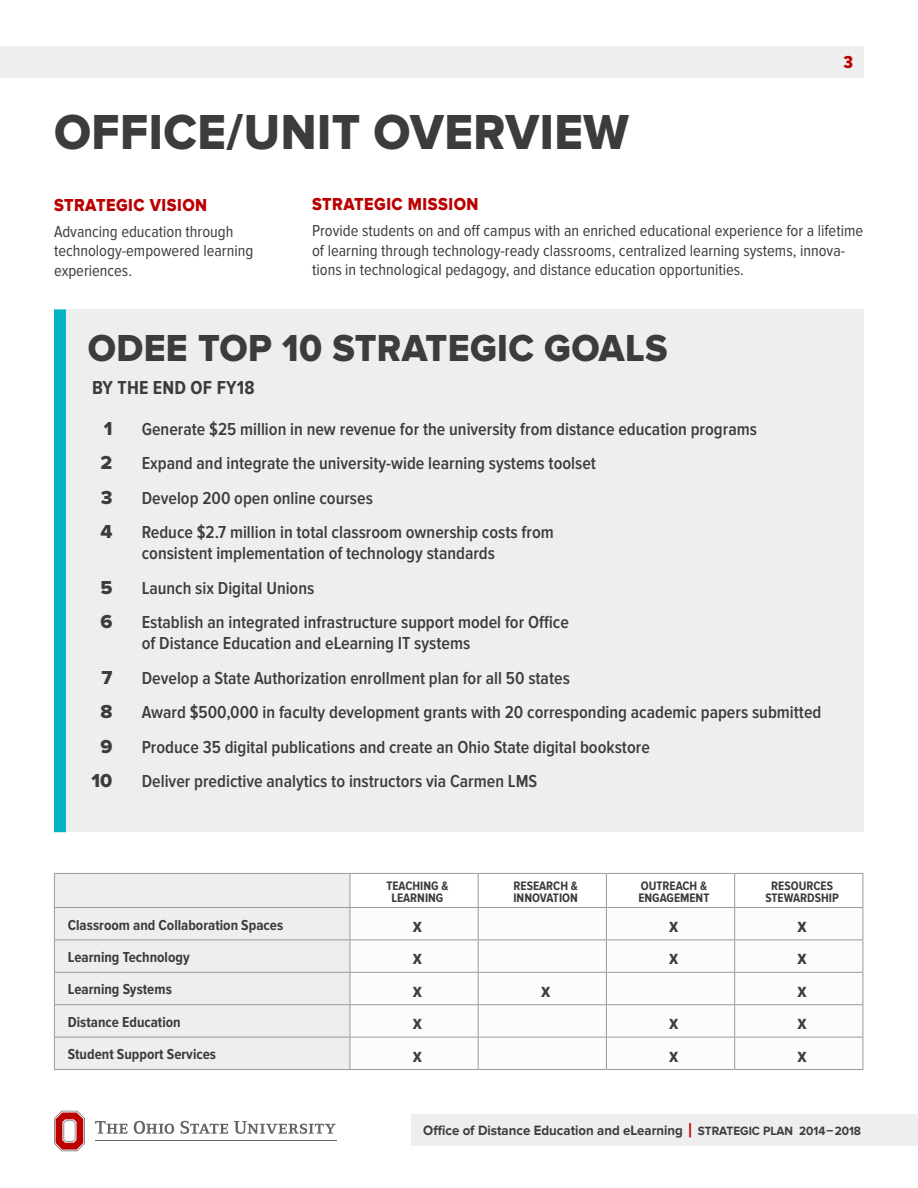
<style>
.page{position:relative;width:918px;height:1188px;background:#fff}
.page>*{position:absolute;margin:0;border:0;box-sizing:border-box;transform-origin:0 0}
.t1{font:51px "Proxima Nova Extrabld";letter-spacing:.01em;color:#3c3c3c;scale:.95 1}
.t2{font:39px "Proxima Nova Extrabld";letter-spacing:.01em;color:#3c3c3c;scale:.95 1}
.t3{font:700 21px "Proxima Nova Cond";color:#3c3c3c}
.t4{font:700 19.5px "Proxima Nova Cond";letter-spacing:.01em;color:#3c3c3c}
.t5{font:19.5px "Proxima Nova Extrabld";color:#3c3c3c}
.t6{font:600 18px/21px "Proxima Nova Cond";color:#3c3c3c}
.t7{font:18px "Proxima Nova Extrabld";letter-spacing:.03em;color:#b00;scale:.9 1}
.t8{font:18px "Proxima Nova Cond Extrabld";color:#b00}
.t9{font:16.5px/19.5px "Proxima Nova Cond";color:#3c3c3c}
.t10{font:700 15px "Proxima Nova Cond";color:#3c3c3c}
.t11{font:700 14.1px "Proxima Nova";color:#3c3c3c;scale:.94 1}
.t12{font:700 12.75px/12px "Proxima Nova Cond";color:#3c3c3c;text-align:center}
.s1{font-size:20.25px;color:#b00}
.s2{font-size:12.45px}
</style>
<div class="page">
<div style="left:0;top:46px;width:864px;height:31px;background:#eee"></div>
<hr style="left:95px;top:1141px;width:241px;height:1px;background:#666">
<svg style="left:54px;top:1111px;width:31px;height:40px"></svg>
<svg style="left:95px;top:1121px;width:32px;height:13px"></svg>
<svg style="left:134px;top:1121px;width:40px;height:13px"></svg>
<svg style="left:181px;top:1121px;width:47px;height:13px"></svg>
<svg style="left:234px;top:1121px;width:102px;height:13px"></svg>
<div style="left:411px;top:1114px;width:507px;height:31px;background:#eee"></div>
<div style="left:54px;top:309px;width:810px;height:523px;background:#eee"></div>
<div style="left:54px;top:309px;width:12px;height:523px;background:#00b5c1"></div>
<div style="left:55px;top:874px;width:295px;height:195px;background:#eee"></div>
<svg style="left:477px;top:874px;width:386px;height:33px"></svg>
<svg style="left:351px;top:908px;width:512px;height:161px"></svg>
<hr style="left:350px;top:908px;width:1px;height:32px;background:#999">
<hr style="left:478px;top:908px;width:1px;height:32px;background:#999">
<hr style="left:606px;top:908px;width:1px;height:32px;background:#999">
<hr style="left:54px;top:940px;width:296px;height:1px;background:#999">
<hr style="left:350px;top:940px;width:128px;height:1px;background:#999">
<hr style="left:350px;top:940px;width:1px;height:32px;background:#999">
<hr style="left:478px;top:940px;width:128px;height:1px;background:#999">
<hr style="left:478px;top:940px;width:1px;height:32px;background:#999">
<hr style="left:606px;top:940px;width:129px;height:1px;background:#999">
<hr style="left:606px;top:940px;width:1px;height:32px;background:#999">
<hr style="left:54px;top:972px;width:296px;height:1px;background:#999">
<hr style="left:350px;top:972px;width:128px;height:1px;background:#999">
<hr style="left:350px;top:973px;width:1px;height:31px;background:#999">
<hr style="left:478px;top:972px;width:128px;height:1px;background:#999">
<hr style="left:478px;top:973px;width:1px;height:31px;background:#999">
<hr style="left:606px;top:972px;width:129px;height:1px;background:#999">
<hr style="left:606px;top:973px;width:1px;height:31px;background:#999">
<hr style="left:54px;top:1004px;width:296px;height:1px;background:#999">
<hr style="left:350px;top:1004px;width:128px;height:1px;background:#999">
<hr style="left:350px;top:1005px;width:1px;height:32px;background:#999">
<hr style="left:478px;top:1004px;width:128px;height:1px;background:#999">
<hr style="left:478px;top:1005px;width:1px;height:32px;background:#999">
<hr style="left:606px;top:1004px;width:129px;height:1px;background:#999">
<hr style="left:606px;top:1005px;width:1px;height:32px;background:#999">
<hr style="left:735px;top:1004px;width:128px;height:1px;background:#999">
<hr style="left:54px;top:1037px;width:296px;height:1px;background:#999">
<hr style="left:350px;top:1037px;width:128px;height:1px;background:#999">
<hr style="left:350px;top:1037px;width:1px;height:32px;background:#999">
<hr style="left:478px;top:1037px;width:128px;height:1px;background:#999">
<hr style="left:478px;top:1037px;width:1px;height:32px;background:#999">
<hr style="left:606px;top:1037px;width:129px;height:1px;background:#999">
<hr style="left:606px;top:1037px;width:1px;height:32px;background:#999">
<hr style="left:735px;top:1037px;width:128px;height:1px;background:#999">
<hr style="left:54px;top:1069px;width:296px;height:1px;background:#999">
<hr style="left:350px;top:1069px;width:128px;height:1px;background:#999">
<hr style="left:478px;top:1069px;width:128px;height:1px;background:#999">
<hr style="left:606px;top:1069px;width:129px;height:1px;background:#999">
<hr style="left:735px;top:1069px;width:128px;height:1px;background:#999">
<hr style="left:734px;top:908px;width:1px;height:32px;background:#999">
<hr style="left:734px;top:973px;width:1px;height:31px;background:#999">
<hr style="left:734px;top:1005px;width:1px;height:32px;background:#999">
<hr style="left:734px;top:1037px;width:1px;height:32px;background:#999">
<hr style="left:735px;top:940px;width:128px;height:1px;background:#999">
<hr style="left:734px;top:940px;width:1px;height:32px;background:#999">
<hr style="left:735px;top:972px;width:128px;height:1px;background:#999">
<hr style="left:54px;top:908px;width:1px;height:32px;background:#999">
<hr style="left:863px;top:908px;width:1px;height:32px;background:#999">
<hr style="left:54px;top:940px;width:1px;height:32px;background:#999">
<hr style="left:863px;top:940px;width:1px;height:32px;background:#999">
<hr style="left:54px;top:973px;width:1px;height:31px;background:#999">
<hr style="left:863px;top:973px;width:1px;height:31px;background:#999">
<hr style="left:54px;top:1005px;width:1px;height:32px;background:#999">
<hr style="left:863px;top:1005px;width:1px;height:32px;background:#999">
<hr style="left:54px;top:1037px;width:1px;height:32px;background:#999">
<hr style="left:863px;top:1037px;width:1px;height:32px;background:#999">
<hr style="left:54px;top:873px;width:296px;height:1px;background:#999">
<hr style="left:54px;top:874px;width:1px;height:33px;background:#999">
<hr style="left:350px;top:873px;width:128px;height:1px;background:#999">
<hr style="left:350px;top:874px;width:1px;height:33px;background:#999">
<hr style="left:478px;top:873px;width:128px;height:1px;background:#999">
<hr style="left:478px;top:874px;width:1px;height:33px;background:#999">
<hr style="left:606px;top:873px;width:129px;height:1px;background:#999">
<hr style="left:606px;top:874px;width:1px;height:33px;background:#999">
<hr style="left:735px;top:873px;width:128px;height:1px;background:#999">
<hr style="left:734px;top:874px;width:1px;height:33px;background:#999">
<hr style="left:863px;top:874px;width:1px;height:33px;background:#999">
<hr style="left:54px;top:907px;width:296px;height:1px;background:#999">
<hr style="left:350px;top:907px;width:128px;height:1px;background:#999">
<hr style="left:478px;top:907px;width:128px;height:1px;background:#999">
<hr style="left:606px;top:907px;width:129px;height:1px;background:#999">
<hr style="left:735px;top:907px;width:128px;height:1px;background:#999">
<h1 class="t1" style="left:54px;top:103px;width:607px">OFFICE/U NIT OVERVIEW</h1>
<p class="t8" style="left:844px;top:52px;width:11px">3</p>
<p class="t7" style="left:54px;top:194px;width:172px">STRATEGIC VISION</p>
<p class="t9" style="left:54px;top:222px;width:201px">Advancing education through technology-empowered learning experiences.</p>
<p class="t7" style="left:312px;top:194px;width:186px">STRATEGIC MISSION</p>
<p class="t9" style="left:312px;top:222px;width:553px">Provide students on and off campus with an enriched educational experience for a lifetime of learning through technology-ready classrooms, centralized learning systems, innova&shy;tions in technological pedagogy, and distance education opportunities.</p>
<h2 class="t2" style="left:88px;top:325px;width:143px">ODEE TOP</h2>
<h2 class="t2" style="left:282px;top:325px;width:383px">10 STRATEGIC GOALS</h2>
<p class="t4" style="left:92px;top:376px;width:164px">By the end of FY18</p>
<p class="t5" style="left:104px;top:417px;width:10px">1</p>
<p class="t6" style="left:142px;top:419px;width:617px">Generate $25 million in new revenue for the university from distance education programs</p>
<p class="t5" style="left:101px;top:452px;width:13px">2</p>
<p class="t6" style="left:142px;top:453px;width:456px">Expand and integrate the university-wide learning systems toolset</p>
<p class="t5" style="left:101px;top:486px;width:13px">3</p>
<p class="t6" style="left:142px;top:488px;width:233px">Develop 200 open online courses</p>
<p class="t5" style="left:100px;top:521px;width:14px">4</p>
<p class="t6" style="left:142px;top:522px;width:414px">Reduce $2.7 million in total classroom ownership costs from consistent implementation of technology standards</p>
<p class="t5" style="left:100px;top:576px;width:14px">5</p>
<p class="t6" style="left:142px;top:578px;width:174px">Launch six Digital Unions</p>
<p class="t5" style="left:100px;top:611px;width:14px">6</p>
<p class="t6" style="left:142px;top:612px;width:429px">Establish an integrated infrastructure support model for Office of Distance Education and eLearning IT systems</p>
<p class="t5" style="left:102px;top:666px;width:12px">7</p>
<p class="t6" style="left:142px;top:668px;width:430px">Develop a State Authorization enrollment plan for all 50 states</p>
<p class="t5" style="left:100px;top:701px;width:14px">8</p>
<p class="t6" style="left:142px;top:702px;width:681px">Award $500,000 in faculty development grants with 20 corresponding academic papers submitted</p>
<p class="t5" style="left:100px;top:735px;width:14px">9</p>
<p class="t6" style="left:142px;top:737px;width:510px">Produce 35 digital publications and create an Ohio State digital bookstore</p>
<p class="t5" style="left:92px;top:770px;width:22px">10</p>
<p class="t6" style="left:142px;top:771px;width:397px">Deliver predictive analytics to instructors via Carmen LMS</p>
<p class="t12" style="left:386px;top:880px;width:63px">Teaching &amp;<br>Learning</p>
<p class="t12" style="left:513px;top:880px;width:66px;text-align:left">Research &amp;<br>Innovation</p>
<p class="t12" style="left:638px;top:880px;width:72px;text-align:left">Outreach &amp;<br>Engagement</p>
<p class="t12" style="left:765px;top:880px;width:74px">Resources<br>Stewardship</p>
<p class="t10" style="left:68px;top:916px;width:217px">Classroom and Collaboration Spaces</p>
<p class="t3" style="left:413px;top:913px;width:11px">x</p>
<p class="t3" style="left:669px;top:913px;width:11px">x</p>
<p class="t3" style="left:798px;top:913px;width:11px">x</p>
<p class="t10" style="left:68px;top:949px;width:123px">Learning Technology</p>
<p class="t3" style="left:413px;top:946px;width:11px">x</p>
<p class="t3" style="left:669px;top:946px;width:11px">x</p>
<p class="t3" style="left:798px;top:946px;width:11px">x</p>
<p class="t10" style="left:68px;top:981px;width:105px">Learning Systems</p>
<p class="t3" style="left:413px;top:978px;width:11px">x</p>
<p class="t3" style="left:541px;top:978px;width:11px">x</p>
<p class="t3" style="left:798px;top:978px;width:11px">x</p>
<p class="t10" style="left:68px;top:1013px;width:114px">Distance Education</p>
<p class="t3" style="left:413px;top:1011px;width:11px">x</p>
<p class="t3" style="left:669px;top:1011px;width:11px">x</p>
<p class="t3" style="left:798px;top:1011px;width:11px">x</p>
<p class="t10" style="left:68px;top:1046px;width:150px">Student Support Services</p>
<p class="t3" style="left:413px;top:1043px;width:11px">x</p>
<p class="t3" style="left:669px;top:1043px;width:11px">x</p>
<p class="t3" style="left:798px;top:1043px;width:11px">x</p>
<p class="t11" style="left:423px;top:1122px;width:467px">Office of Distance Education and eLearning <span class="s1">|</span> <span class="s2">Strategic Plan 2014–2018</span></p>
</div>
